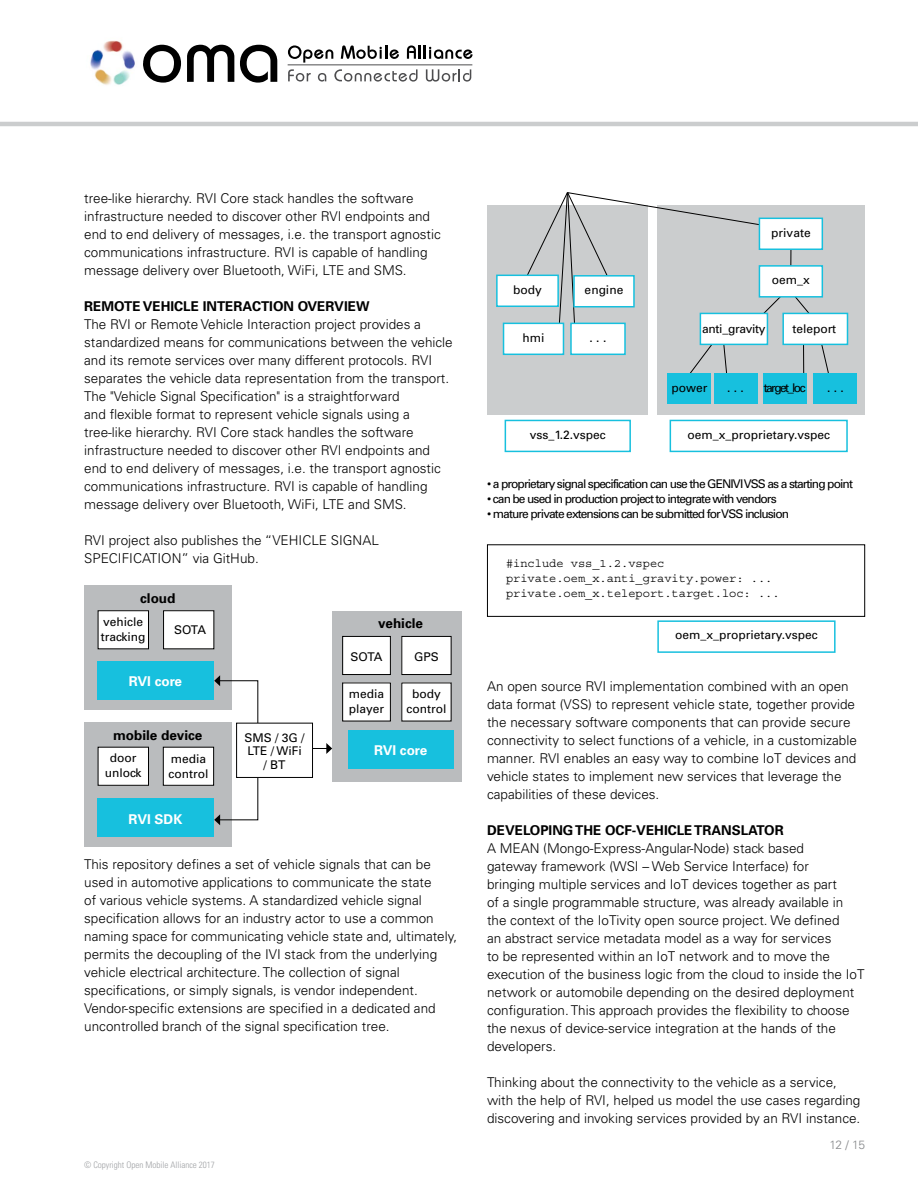
<style>
.page{position:relative;width:918px;height:1188px;background:#fff}
.page>*{position:absolute;margin:0;border:0;box-sizing:border-box;transform-origin:0 0}
.t1{font:300 13.5px/18px "Univers";color:#000}
.t2{font:700 13.5px "Univers";color:#000}
.t3{font:700 13.5px "Univers";color:#fff}
.t4{font:12px "Univers";letter-spacing:-.075em;color:#000}
.t5{font:12px/15px "Univers";color:#000;text-align:center}
.t6{font:12px/15px "Courier";color:#000}
.t7{font:12px "Univers";letter-spacing:-.025em;color:#000}
.t8{font:12px "Univers";letter-spacing:-.13em;color:#000}
.t9{font:300 12px "Univers";color:#86888a}
.t10{font:300 condensed 9px "Univers";color:#9fa1a4}
</style>
<div class="page">
<hr style="left:0;top:122px;width:918px;height:4px;background:#cbcdce">
<img style="left:90px;top:40px;width:45px;height:45px">
<svg style="left:143px;top:45px;width:38px;height:38px"></svg>
<svg style="left:187px;top:45px;width:47px;height:37px"></svg>
<svg style="left:240px;top:45px;width:37px;height:38px"></svg>
<svg style="left:288px;top:45px;width:45px;height:18px"></svg>
<svg style="left:341px;top:45px;width:58px;height:14px"></svg>
<svg style="left:407px;top:45px;width:66px;height:14px"></svg>
<svg style="left:288px;top:69px;width:23px;height:13px"></svg>
<svg style="left:318px;top:73px;width:8px;height:9px"></svg>
<svg style="left:334px;top:69px;width:84px;height:13px"></svg>
<svg style="left:426px;top:69px;width:45px;height:13px"></svg>
<hr style="left:288px;top:65px;width:184px;height:1px;background:#4d4d4f">
<div style="left:84px;top:722px;width:147px;height:124px;background:#babcbe"></div>
<div style="left:97px;top:798px;width:117px;height:39px;background:#17c0de"></div>
<div style="left:163px;top:747px;width:51px;height:38px;background:#fff"></div>
<div style="left:163px;top:747px;width:51px;height:39px;border:1px solid #000"></div>
<div style="left:98px;top:747px;width:51px;height:38px;background:#fff"></div>
<div style="left:98px;top:747px;width:51px;height:39px;border:1px solid #000"></div>
<div style="left:84px;top:586px;width:147px;height:124px;background:#babcbe"></div>
<div style="left:97px;top:661px;width:117px;height:39px;background:#17c0de"></div>
<div style="left:164px;top:611px;width:50px;height:38px;background:#fff"></div>
<div style="left:163px;top:610px;width:51px;height:39px;border:1px solid #000"></div>
<div style="left:98px;top:611px;width:51px;height:38px;background:#fff"></div>
<div style="left:98px;top:610px;width:51px;height:39px;border:1px solid #000"></div>
<div style="left:333px;top:611px;width:129px;height:171px;background:#babcbe"></div>
<div style="left:348px;top:730px;width:106px;height:39px;background:#17c0de"></div>
<div style="left:402px;top:636px;width:49px;height:39px;background:#fff"></div>
<div style="left:401px;top:636px;width:50px;height:39px;border:1px solid #000"></div>
<div style="left:343px;top:636px;width:47px;height:39px;background:#fff"></div>
<div style="left:342px;top:636px;width:49px;height:39px;border:1px solid #000"></div>
<div style="left:402px;top:683px;width:49px;height:38px;background:#fff"></div>
<div style="left:343px;top:683px;width:47px;height:38px;background:#fff"></div>
<div style="left:342px;top:683px;width:49px;height:38px;border:1px solid #000"></div>
<svg style="left:214px;top:814px;width:6px;height:11px"></svg>
<svg style="left:214px;top:675px;width:6px;height:11px"></svg>
<hr style="left:297px;top:748px;width:30px;height:1px;background:#000">
<svg style="left:326px;top:743px;width:6px;height:11px"></svg>
<div style="left:237px;top:723px;width:76px;height:54px;background:#fff"></div>
<div style="left:236px;top:723px;width:77px;height:55px;border:1px solid #000"></div>
<div style="left:657px;top:205px;width:208px;height:210px;background:#cbcdce"></div>
<div style="left:487px;top:205px;width:161px;height:210px;background:#cbcdce"></div>
<svg style="left:518px;top:192px;width:314px;height:181px"></svg>
<div style="left:813px;top:373px;width:44px;height:31px;background:#17c0de"></div>
<div style="left:714px;top:373px;width:44px;height:31px;background:#17c0de"></div>
<div style="left:667px;top:373px;width:44px;height:31px;background:#17c0de"></div>
<div style="left:496px;top:275px;width:63px;height:32px;background:#fff;border:2px solid #17c0de"></div>
<div style="left:573px;top:275px;width:62px;height:32px;background:#fff;border:2px solid #17c0de"></div>
<div style="left:503px;top:323px;width:61px;height:32px;background:#fff;border:2px solid #17c0de"></div>
<div style="left:759px;top:218px;width:64px;height:32px;background:#fff;border:2px solid #17c0de"></div>
<div style="left:759px;top:265px;width:64px;height:33px;background:#fff;border:2px solid #17c0de"></div>
<div style="left:700px;top:313px;width:68px;height:32px;background:#fff;border:2px solid #17c0de"></div>
<div style="left:763px;top:373px;width:44px;height:31px;background:#17c0de"></div>
<div style="left:782px;top:313px;width:66px;height:32px;background:#fff;border:2px solid #17c0de"></div>
<div style="left:570px;top:323px;width:56px;height:32px;background:#fff;border:2px solid #17c0de"></div>
<div style="left:670px;top:420px;width:178px;height:32px;background:#fff;border:2px solid #17c0de"></div>
<div style="left:657px;top:620px;width:179px;height:33px;background:#fff;border:2px solid #17c0de"></div>
<div style="left:505px;top:420px;width:126px;height:32px;background:#fff;border:2px solid #17c0de"></div>
<div style="left:487px;top:544px;width:378px;height:73px;border:1px solid #000"></div>
<p class="t1" style="left:84px;top:189px;width:358px">tree-like hierarchy. RVI Core stack handles the software infrastructure needed to discover other RVI endpoints and end to end delivery of messages, i.e. the transport agnostic communications infrastructure. RVI is capable of handling message delivery over Bluetooth, WiFi, LTE and SMS.</p>
<p class="t2" style="left:84px;top:298px;width:287px">REMOTE VEHICLE INTERACTION OVERVIEW</p>
<p class="t1" style="left:84px;top:315px;width:370px">The RVI or Remote Vehicle Interaction project provides a standardized means for communications between the vehicle and its remote services over many different protocols. RVI separates the vehicle data representation from the transport.<br>The "Vehicle Signal Specification" is a straightforward<br>and flexible format to represent vehicle signals using a tree-like hierarchy. RVI Core stack handles the software infrastructure needed to discover other RVI endpoints and end to end delivery of messages, i.e. the transport agnostic communications infrastructure. RVI is capable of handling message delivery over Bluetooth, WiFi, LTE and SMS.</p>
<p class="t1" style="left:84px;top:531px;width:296px">RVI project also publishes the “VEH ICLE SIGNAL<br>SPECIFICATION” via GitH ub.</p>
<p class="t2" style="left:140px;top:589px;width:37px">CLOUD</p>
<p class="t4" style="left:174px;top:622px;width:33px">SOTA</p>
<p class="t5" style="left:101px;top:614px;width:46px;text-align:left">vehicle tracking</p>
<p class="t3" style="left:129px;top:673px;width:8px">RVI</p>
<p class="t3" style="left:155px;top:673px;width:29px">CORE</p>
<p class="t2" style="left:113px;top:726px;width:91px">MOBILE DEVICE</p>
<p class="t5" style="left:105px;top:750px;width:38px">door unlock</p>
<p class="t5" style="left:169px;top:751px;width:41px;text-align:left">media control</p>
<p class="t3" style="left:129px;top:810px;width:8px">RVI</p>
<p class="t3" style="left:155px;top:810px;width:29px">SDK</p>
<p class="t5" style="left:245px;top:730px;width:62px;line-height:13.5px">SMS / 3G /<br>LTE / WiFi / BT</p>
<p class="t2" style="left:378px;top:615px;width:46px">VEHICLE</p>
<p class="t4" style="left:351px;top:649px;width:33px">SOTA</p>
<p class="t5" style="left:349px;top:686px;width:37px;text-align:left">media player</p>
<p class="t5" style="left:406px;top:686px;width:41px">body control</p>
<p class="t4" style="left:414px;top:649px;width:26px">GPS</p>
<p class="t3" style="left:374px;top:741px;width:8px">RVI</p>
<p class="t3" style="left:400px;top:741px;width:29px">CORE</p>
<p class="t1" style="left:84px;top:855px;width:375px">This repository defines a set of vehicle signals that can be used in automotive applications to communicate the state<br>of various vehicle systems. A standardized vehicle signal specification allows for an industry actor to use a common naming space for communicating vehicle state and, ultimately, permits the decoupling of the IVI stack from the underlying vehicle electrical architecture. The collection of signal specifications, or simply signals, is vendor independent.<br>Vendor-specific extensions are specified in a dedicated and uncontrolled branch of the signal specification tree.</p>
<p class="t10" style="left:84px;top:1159px;width:132px">© Copyright Open Mobile Alliance 2017</p>
<p class="t4" style="left:513px;top:282px;width:30px">body</p>
<p class="t4" style="left:585px;top:282px;width:40px">engine</p>
<p class="t4" style="left:523px;top:330px;width:23px">hmi</p>
<p class="t4" style="left:590px;top:330px;width:18px">. . .</p>
<p class="t5" style="left:530px;top:427px;width:78px">vss_1.2.vspec</p>
<p class="t5" style="left:771px;top:225px;width:41px">private</p>
<p class="t4" style="left:772px;top:272px;width:40px">oem_x</p>
<p class="t7" style="left:702px;top:321px;width:65px">anti_gravity</p>
<p class="t5" style="left:793px;top:321px;width:45px">teleport</p>
<p class="t4" style="left:671px;top:381px;width:37px">power</p>
<p class="t4" style="left:727px;top:381px;width:18px">. . .</p>
<p class="t8" style="left:764px;top:381px;width:43px">target_loc</p>
<p class="t4" style="left:827px;top:381px;width:18px">. . .</p>
<p class="t5" style="left:687px;top:427px;width:144px">oem_x_proprietary.vspec</p>
<p class="t4" style="left:487px;top:476px;width:367px">• a proprietary signal specification can use the GENIVI VSS as a starting point</p>
<p class="t4" style="left:487px;top:491px;width:291px">• can be used in production project to integrate with vendors</p>
<p class="t4" style="left:487px;top:506px;width:304px">• mature private extensions can be submitted for VSS inclusion</p>
<p class="t6" style="left:506px;top:557px;width:275px">#include vss_1.2.vspec private.oem_x.anti_gravity.power: ... private.oem_x.teleport.target.loc: ...</p>
<p class="t5" style="left:675px;top:627px;width:144px">oem_x_proprietary.vspec</p>
<p class="t1" style="left:487px;top:677px;width:371px">An open source RVI implementation combined with an open data format (VSS) to represent vehicle state, together provide the necessary software components that can provide secure connectivity to select functions of a vehicle, in a customizable manner. RVI enables an easy way to combine IoT devices and vehicle states to implement new services that leverage the capabilities of these devices.</p>
<p class="t2" style="left:487px;top:822px;width:298px">DEVELOPING THE OCF-VEHICLE TRANSLATOR</p>
<p class="t1" style="left:487px;top:839px;width:379px">A MEAN (Mongo-Express-Angular-Node) stack based<br>gateway framework (WSI – Web Service Interface) for<br>bringing multiple services and IoT devices together as part<br>of a single programmable structure, was already available in the context of the IoTivity open source project. We defined<br>an abstract service metadata model as a way for services<br>to be represented within an IoT network and to move the execution of the business logic from the cloud to inside the IoT network or automobile depending on the desired deployment configuration. This approach provides the flexibility to choose the nexus of device-service integration at the hands of the developers.</p>
<p class="t1" style="left:487px;top:1073px;width:375px">Thinking about the connectivity to the vehicle as a service, with the help of RVI, helped us model the use cases regarding discovering and invoking services provided by an RVI instance.</p>
<p class="t9" style="left:830px;top:1137px;width:37px">12 / 15</p>
</div>
